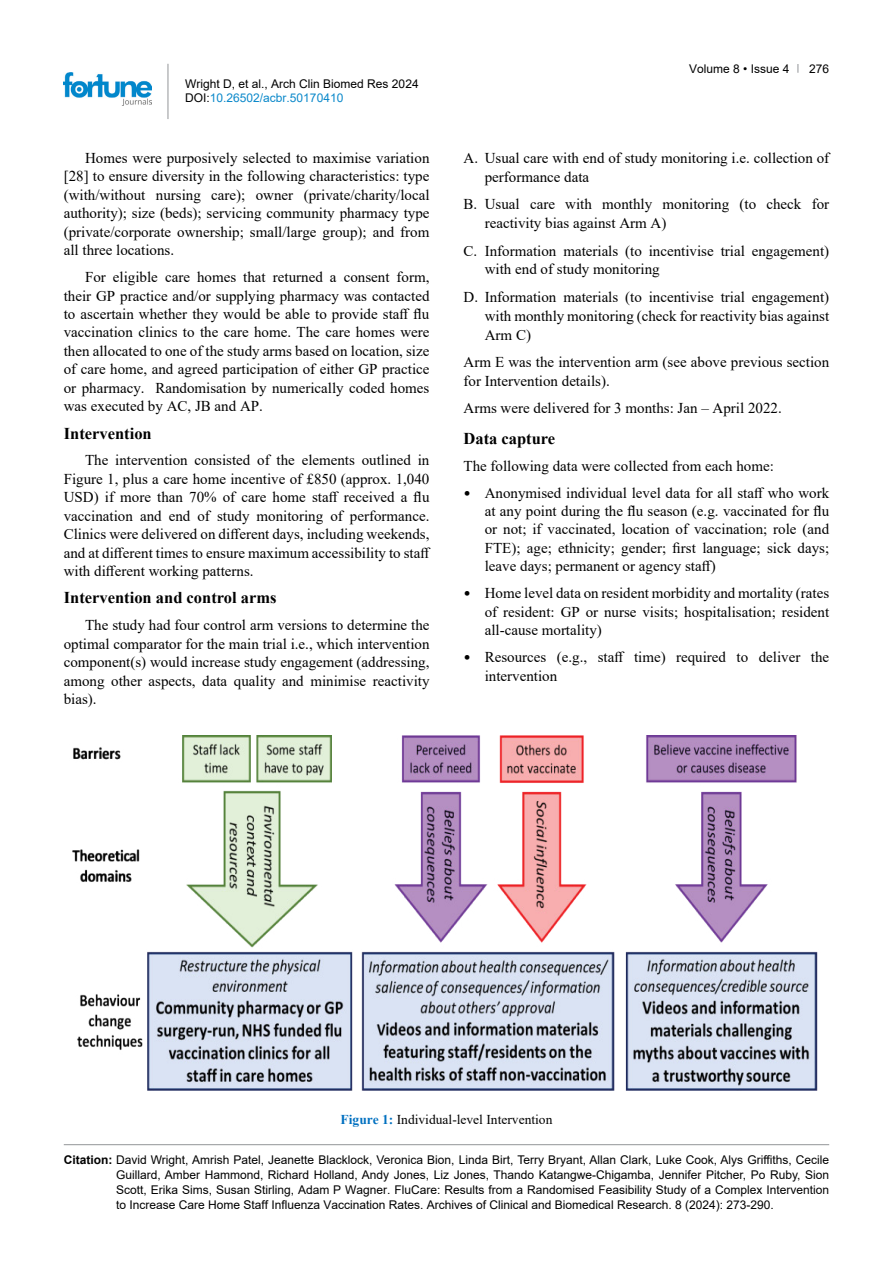
<style>
.page{position:relative;width:893px;height:1263px;background:#fff}
.page>*{position:absolute;margin:0;border:0;box-sizing:border-box;transform-origin:0 0}
.t1{font:700 16.5px "Times New Roman";color:#000}
.t2{font:15px/18.5px "Times New Roman";color:#000;text-align:justify}
.t3{font:13.5px "Times New Roman";color:#000}
.t4{font:12px/15px "Arial";color:#000}
.s1{color:#0a88ca}
.s2{font-family:"Calibri"}
.s3{font-weight:700;color:#0070c0}
.s4{font-weight:700}
</style>
<div class="page">
<hr style="left:168px;top:64px;width:1px;height:55px;background:#939598">
<img style="left:64px;top:72px;width:88px;height:33px">
<hr style="left:64px;top:1144px;width:765px;height:1px;background:#939598">
<img style="left:72px;top:735px;width:746px;height:356px">
<p class="t4" style="left:185px;top:76px;width:235px;line-height:14.4px">Wright D, et al., Arch Clin Biomed Res 2024<br>DOI:<span class="s1">10.26502/acbr.50170410</span></p>
<p class="t2" style="left:64px;top:148px;width:367px;text-indent:21px">Homes were purposively selected to maximise variation [28] to ensure diversity in the following characteristics: type (with/without nursing care); owner (private/charity/local authority); size (beds); servicing community pharmacy type (private/corporate ownership; small/large group); and from all three locations.</p>
<p class="t2" style="left:64px;top:267px;width:367px;text-indent:21px">For eligible care homes that returned a consent form, their GP practice and/or supplying pharmacy was contacted to ascertain whether they would be able to provide staff flu vaccination clinics to the care home. The care homes were then allocated to one of the study arms based on location, size of care home, and agreed participation of either GP practice or pharmacy. Randomisation by numerically coded homes was executed by AC, JB and AP.</p>
<p class="t1" style="left:64px;top:421px;width:89px">Intervention</p>
<p class="t2" style="left:64px;top:451px;width:368px;text-indent:21px">The intervention consisted of the elements outlined in Figure 1, plus a care home incentive of £850 (approx. 1,040<br>USD) if more than 70% of care home staff received a flu vaccination and end of study monitoring of performance.<br>Clinics were delivered on different days, including weekends, and at different times to ensure maximum accessibility to staff with different working patterns.</p>
<p class="t1" style="left:64px;top:586px;width:214px">Intervention and control arms</p>
<p class="t2" style="left:64px;top:616px;width:367px;text-indent:21px">The study had four control arm versions to determine the optimal comparator for the main trial i.e., which intervention component(s) would increase study engagement (addressing, among other aspects, data quality and minimise reactivity bias).</p>
<p class="t4" style="left:689px;top:61px;width:102px">Volume 8 • Issue 4</p>
<p class="t4" style="left:809px;top:61px;width:22px">276</p>
<p class="t2" style="left:485px;top:148px;width:346px;line-height:18.9px;text-indent:-21px">A. Usual care with end of study monitoring i.e. collection of performance data</p>
<p class="t2" style="left:485px;top:194px;width:346px;line-height:18.9px;text-indent:-21px">B. Usual care with monthly monitoring (to check for reactivity bias against Arm A)</p>
<p class="t2" style="left:485px;top:241px;width:346px;line-height:18.9px;text-indent:-21px">C. Information materials (to incentivise trial engagement) with end of study monitoring</p>
<p class="t2" style="left:485px;top:287px;width:346px;line-height:18.9px;text-indent:-21px">D. Information materials (to incentivise trial engagement) with monthly monitoring (check for reactivity bias against Arm C)</p>
<p class="t2" style="left:463px;top:352px;width:367px;line-height:18.9px">Arm E was the intervention arm (see above previous section for Intervention details).</p>
<p class="t2" style="left:463px;top:399px;width:320px">Arms were delivered for 3 months: Jan – April 2022.</p>
<p class="t1" style="left:463px;top:426px;width:93px">Data capture</p>
<p class="t2" style="left:463px;top:456px;width:312px">The following data were collected from each home:</p>
<p class="t2" style="left:485px;top:483px;width:346px;text-indent:-21px"><span class="s2">•</span> Anonymised individual level data for all staff who work at any point during the flu season (e.g. vaccinated for flu or not; if vaccinated, location of vaccination; role (and FTE); age; ethnicity; gender; first language; sick days; leave days; permanent or agency staff)</p>
<p class="t2" style="left:485px;top:583px;width:346px;text-indent:-21px"><span class="s2">•</span> Home level data on resident morbidity and mortality (rates of resident: GP or nurse visits; hospitalisation; resident all-cause mortality)</p>
<p class="t2" style="left:485px;top:647px;width:346px;text-indent:-21px"><span class="s2">•</span> Resources (e.g., staff time) required to deliver the intervention</p>
<p class="t3" style="left:341px;top:1110px;width:213px"><span class="s3">Figure 1:</span> Individual-level Intervention</p>
<p class="t4" style="left:116px;top:1152px;width:715px;text-align:justify;text-indent:-52px"><span class="s4">Citation:</span> David Wright, Amrish Patel, Jeanette Blacklock, Veronica Bion, Linda Birt, Terry Bryant, Allan Clark, Luke Cook, Alys Griffiths, Cecile Guillard, Amber Hammond, Richard Holland, Andy Jones, Liz Jones, Thando Katangwe-Chigamba, Jennifer Pitcher, Po Ruby, Sion Scott, Erika Sims, Susan Stirling, Adam P Wagner. FluCare: Results from a Randomised Feasibility Study of a Complex Intervention to Increase Care Home Staff Influenza Vaccination Rates. Archives of Clinical and Biomedical Research. 8 (2024): 273-290.</p>
</div>
